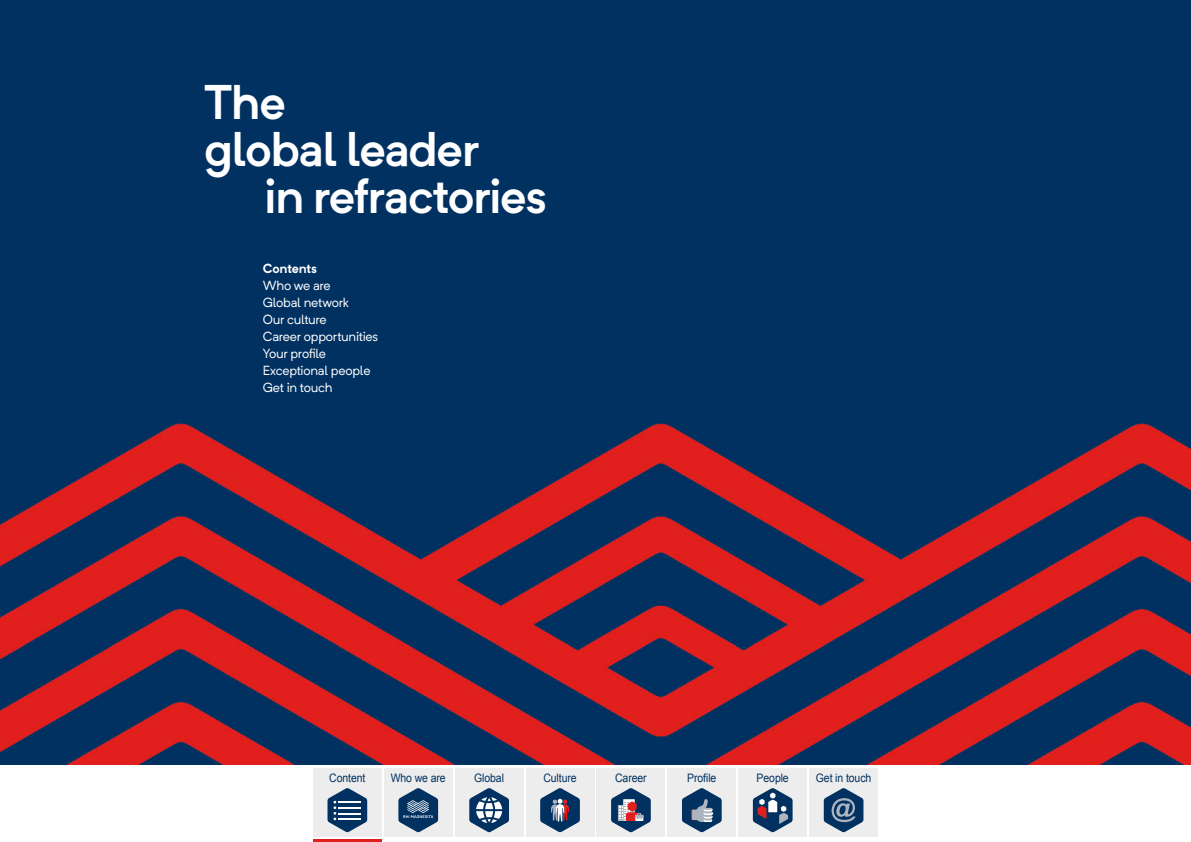
<style>
.page{position:relative;width:1191px;height:842px;background:#fff}
.page>*{position:absolute;margin:0;border:0;box-sizing:border-box;transform-origin:0 0}
.t1{font:600 48px/94px "Neutrif Pro";letter-spacing:-.03em;color:#fff}
.t2{font:13px/17px "Neutrif Pro";letter-spacing:-.015em;color:#fff}
.t3{font:700 13px "Neutrif Pro";letter-spacing:-.015em;color:#fff}
.t4{font:11.7px "Arial";letter-spacing:-.01em;color:#003160;scale:.9 1}
</style>
<div class="page">
<img style="left:0;top:0;width:1190px;height:765px">
<hr style="left:313px;top:839px;width:68px;height:3px;background:#e11f1d">
<div style="left:313px;top:768px;width:68px;height:68px;background:#ededed"></div>
<div style="left:384px;top:768px;width:68px;height:68px;background:#ededed"></div>
<div style="left:455px;top:768px;width:68px;height:68px;background:#ededed"></div>
<div style="left:526px;top:768px;width:68px;height:68px;background:#ededed"></div>
<div style="left:597px;top:768px;width:68px;height:68px;background:#ededed"></div>
<div style="left:668px;top:768px;width:68px;height:68px;background:#ededed"></div>
<div style="left:738px;top:768px;width:68px;height:68px;background:#ededed"></div>
<div style="left:809px;top:768px;width:68px;height:68px;background:#ededed"></div>
<svg style="left:327px;top:788px;width:40px;height:44px"></svg>
<svg style="left:398px;top:788px;width:40px;height:44px"></svg>
<svg style="left:469px;top:788px;width:40px;height:44px"></svg>
<svg style="left:540px;top:788px;width:40px;height:44px"></svg>
<svg style="left:611px;top:788px;width:40px;height:44px"></svg>
<svg style="left:682px;top:788px;width:39px;height:44px"></svg>
<svg style="left:753px;top:788px;width:39px;height:44px"></svg>
<svg style="left:823px;top:788px;width:40px;height:44px"></svg>
<h1 class="t1" style="left:264px;top:54px;width:284px;text-indent:-60px">The<br>in refractories</h1>
<h1 class="t1" style="left:204px;top:101px;width:277px">global leader</h1>
<p class="t3" style="left:263px;top:260px;width:56px">Contents</p>
<p class="t2" style="left:263px;top:277px;width:117px">Who we are<br>Global network<br>Our culture<br>Career opportunities<br>Your profile<br>Exceptional people<br>Get in touch</p>
<p class="t4" style="left:329px;top:770px;width:42px">Content</p>
<p class="t4" style="left:391px;top:770px;width:63px">Who we are</p>
<p class="t4" style="left:474px;top:770px;width:35px">Global</p>
<p class="t4" style="left:543px;top:770px;width:38px">Culture</p>
<p class="t4" style="left:615px;top:770px;width:37px">Career</p>
<p class="t4" style="left:687px;top:770px;width:34px">Profile</p>
<p class="t4" style="left:756px;top:770px;width:37px">People</p>
<p class="t4" style="left:816px;top:770px;width:63px">Get in touch</p>
</div>
